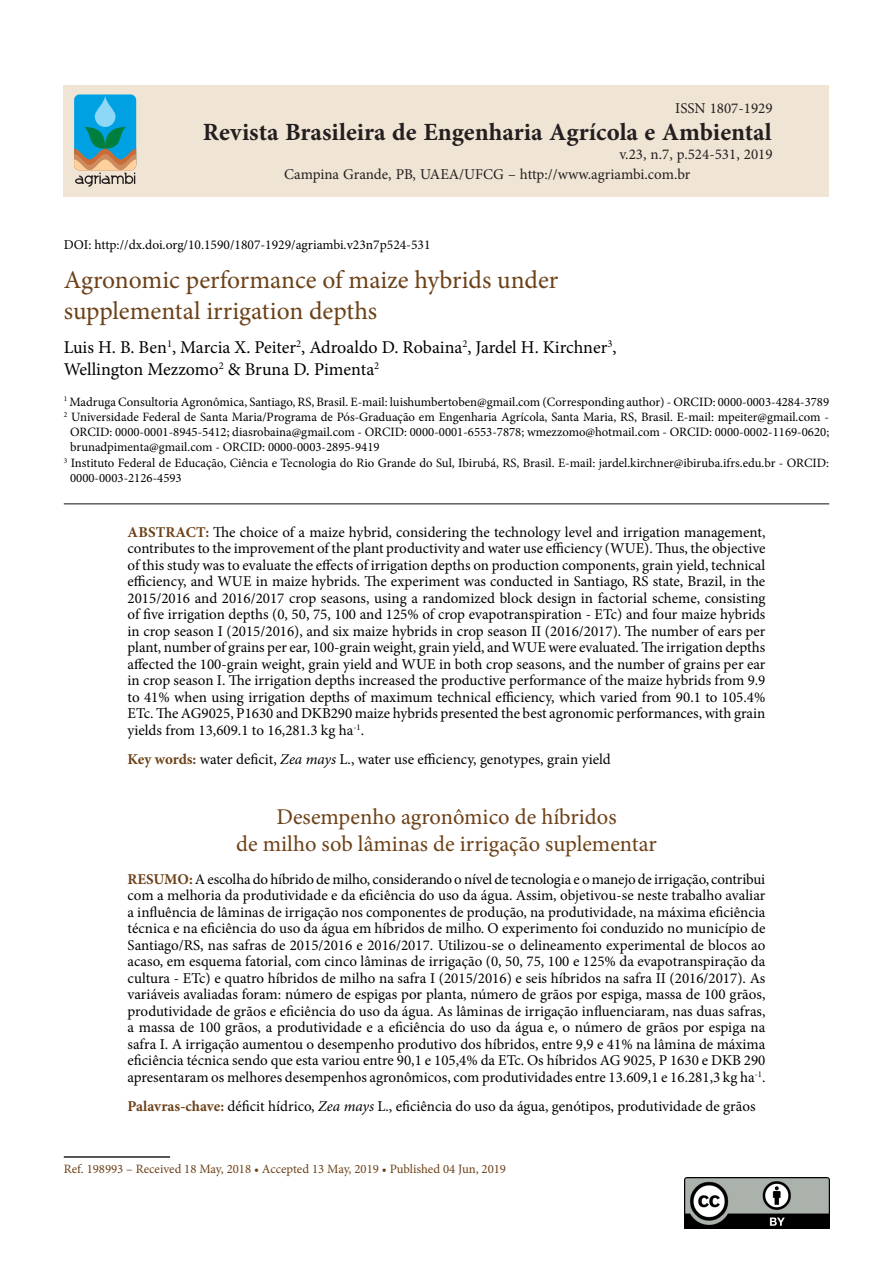
<style>
.page{position:relative;width:893px;height:1263px;background:#fff}
.page>*{position:absolute;margin:0;border:0;box-sizing:border-box;transform-origin:0 0}
.Titulo_RBEAA{font:25.5px "Minion Pro";color:#6c4118}
.Corpo_do_Texto{font:700 24.75px "Minion Pro";letter-spacing:-.005em;color:#231f20}
.Texto_Resumo_RBEAA{font:22.5px "Minion Pro";color:#6c4118}
.Autores_RBEAA{font:18px "Minion Pro";letter-spacing:-.005em;color:#000}
.Texto_Resumo_RBEAA-2{font:15px/16.5px "Minion Pro";color:#000;text-align:justify}
.Corpo_do_Texto-2{font:15px "Minion Pro";color:#231f20}
.t1{font:13.5px "Minion Pro";color:#000}
.t2{font:12.75px/15.3px "Minion Pro";color:#000;text-align:justify}
.t3{font:12.75px "Minion Pro";color:#6c4118}
.s1{font-weight:700;color:#6c4118}
.s2{font-style:italic}
</style>
<div class="page">
<div style="left:64px;top:85px;width:765px;height:111px;background:#f0e4d4"></div>
<svg style="left:74px;top:94px;width:62px;height:93px;background:#54a3b5"></svg>
<hr style="left:64px;top:503px;width:765px;height:1px;background:#231f20">
<hr style="left:64px;top:1156px;width:106px;height:2px;background:#231f20">
<img style="left:684px;top:1178px;width:145px;height:51px">
<p class="Corpo_do_Texto-2" style="left:675px;top:99px;width:99px">ISSN 1807-1929</p>
<p class="Corpo_do_Texto-2" style="left:619px;top:145px;width:155px">v.23, n.7, p.524-531, 2019</p>
<p class="Corpo_do_Texto" style="left:203px;top:115px;width:570px">Revista Brasileira de Engenharia Agrícola e Ambiental</p>
<p class="Corpo_do_Texto-2" style="left:284px;top:164px;width:408px">Campina Grande, PB, UAEA/UFCG – http://www.agriambi.com.br</p>
<p class="t1" style="left:64px;top:235px;width:368px">DOI: http://dx.doi.org/10.1590/1807-1929/agriambi.v23n7p524-531</p>
<p class="Titulo_RBEAA" style="left:64px;top:263px;width:496px">Agronomic performance of maize hybrids under</p>
<p class="Titulo_RBEAA" style="left:64px;top:294px;width:315px">supplemental irrigation depths</p>
<p class="Autores_RBEAA" style="left:64px;top:336px;width:554px">Luis H. B. Ben<sup>1</sup>, Marcia X. Peiter<sup>2</sup>, Adroaldo D. Robaina<sup>2</sup>, Jardel H. Kirchner<sup>3</sup>,</p>
<p class="Autores_RBEAA" style="left:64px;top:357px;width:317px">Wellington Mezzomo<sup>2</sup> &amp; Bruna D. Pimenta<sup>2</sup></p>
<p class="t2" style="left:64px;top:394px;width:767px"><sup>1</sup> Madruga Consultoria Agronômica, Santiago, RS, Brasil. E-mail: luishumbertoben@gmail.com (Corresponding author) - ORCID: 0000-0003-4284-3789</p>
<p class="t2" style="left:70px;top:409px;width:761px;text-indent:-6px"><sup>2</sup> Universidade Federal de Santa Maria/Programa de Pós-Graduação em Engenharia Agrícola, Santa Maria, RS, Brasil. E-mail: mpeiter@gmail.com - ORCID: 0000-0001-8945-5412; diasrobaina@gmail.com - ORCID: 0000-0001-6553-7878; wmezzomo@hotmail.com - ORCID: 0000-0002-1169-0620; brunadpimenta@gmail.com - ORCID: 0000-0003-2895-9419</p>
<p class="t2" style="left:70px;top:455px;width:760px;text-indent:-6px"><sup>3</sup> Instituto Federal de Educação, Ciência e Tecnologia do Rio Grande do Sul, Ibirubá, RS, Brasil. E-mail: jardel.kirchner@ibiruba.ifrs.edu.br - ORCID:<br>0000-0003-2126-4593</p>
<p class="Texto_Resumo_RBEAA-2" style="left:128px;top:524px;width:640px"><span class="s1">ABSTRACT:</span> The choice of a maize hybrid, considering the technology level and irrigation management, contributes to the improvement of the plant productivity and water use efficiency (WUE). Thus, the objective of this study was to evaluate the effects of irrigation depths on production components, grain yield, technical efficiency, and WUE in maize hybrids. The experiment was conducted in Santiago, RS state, Brazil, in the 2015/2016 and 2016/2017 crop seasons, using a randomized block design in factorial scheme, consisting of five irrigation depths (0, 50, 75, 100 and 125% of crop evapotranspiration - ETc) and four maize hybrids in crop season I (2015/2016), and six maize hybrids in crop season II (2016/2017). The number of ears per plant, number of grains per ear, 100-grain weight, grain yield, and WUE were evaluated. The irrigation depths affected the 100-grain weight, grain yield and WUE in both crop seasons, and the number of grains per ear in crop season I. The irrigation depths increased the productive performance of the maize hybrids from 9.9 to 41% when using irrigation depths of maximum technical efficiency, which varied from 90.1 to 105.4% ETc. The AG9025, P1630 and DKB290 maize hybrids presented the best agronomic performances, with grain yields from 13,609.1 to 16,281.3 kg ha<sup>-1</sup>.</p>
<p class="Texto_Resumo_RBEAA-2" style="left:128px;top:751px;width:485px"><span class="s1">Key words:</span> water deficit, <span class="s2">Zea mays</span> L., water use efficiency, genotypes, grain yield</p>
<p class="Texto_Resumo_RBEAA" style="left:276px;top:801px;width:342px">Desempenho agronômico de híbridos</p>
<p class="Texto_Resumo_RBEAA" style="left:236px;top:828px;width:422px">de milho sob lâminas de irrigação suplementar</p>
<p class="Texto_Resumo_RBEAA-2" style="left:128px;top:871px;width:639px"><span class="s1">RESUMO:</span> A escolha do híbrido de milho, considerando o nível de tecnologia e o manejo de irrigação, contribui com a melhoria da produtividade e da eficiência do uso da água. Assim, objetivou-se neste trabalho avaliar a influência de lâminas de irrigação nos componentes de produção, na produtividade, na máxima eficiência técnica e na eficiência do uso da água em híbridos de milho. O experimento foi conduzido no município de Santiago/RS, nas safras de 2015/2016 e 2016/2017. Utilizou-se o delineamento experimental de blocos ao acaso, em esquema fatorial, com cinco lâminas de irrigação (0, 50, 75, 100 e 125% da evapotranspiração da cultura - ETc) e quatro híbridos de milho na safra I (2015/2016) e seis híbridos na safra II (2016/2017). As variáveis avaliadas foram: número de espigas por planta, número de grãos por espiga, massa de 100 grãos, produtividade de grãos e eficiência do uso da água. As lâminas de irrigação influenciaram, nas duas safras, a massa de 100 grãos, a produtividade e a eficiência do uso da água e, o número de grãos por espiga na safra I. A irrigação aumentou o desempenho produtivo dos híbridos, entre 9,9 e 41% na lâmina de máxima eficiência técnica sendo que esta variou entre 90,1 e 105,4% da ETc. Os híbridos AG 9025, P 1630 e DKB 290 apresentaram os melhores desempenhos agronômicos, com produtividades entre 13.609,1 e 16.281,3 kg ha<sup>-1</sup>.</p>
<p class="Texto_Resumo_RBEAA-2" style="left:128px;top:1098px;width:630px"><span class="s1">Palavras-chave:</span> déficit hídrico, <span class="s2">Zea mays</span> L., eficiência do uso da água, genótipos, produtividade de grãos</p>
<p class="t3" style="left:64px;top:1160px;width:444px">Ref. 198993 – Received 18 May, 2018 • Accepted 13 May, 2019 • Published 04 Jun, 2019</p>
</div>
